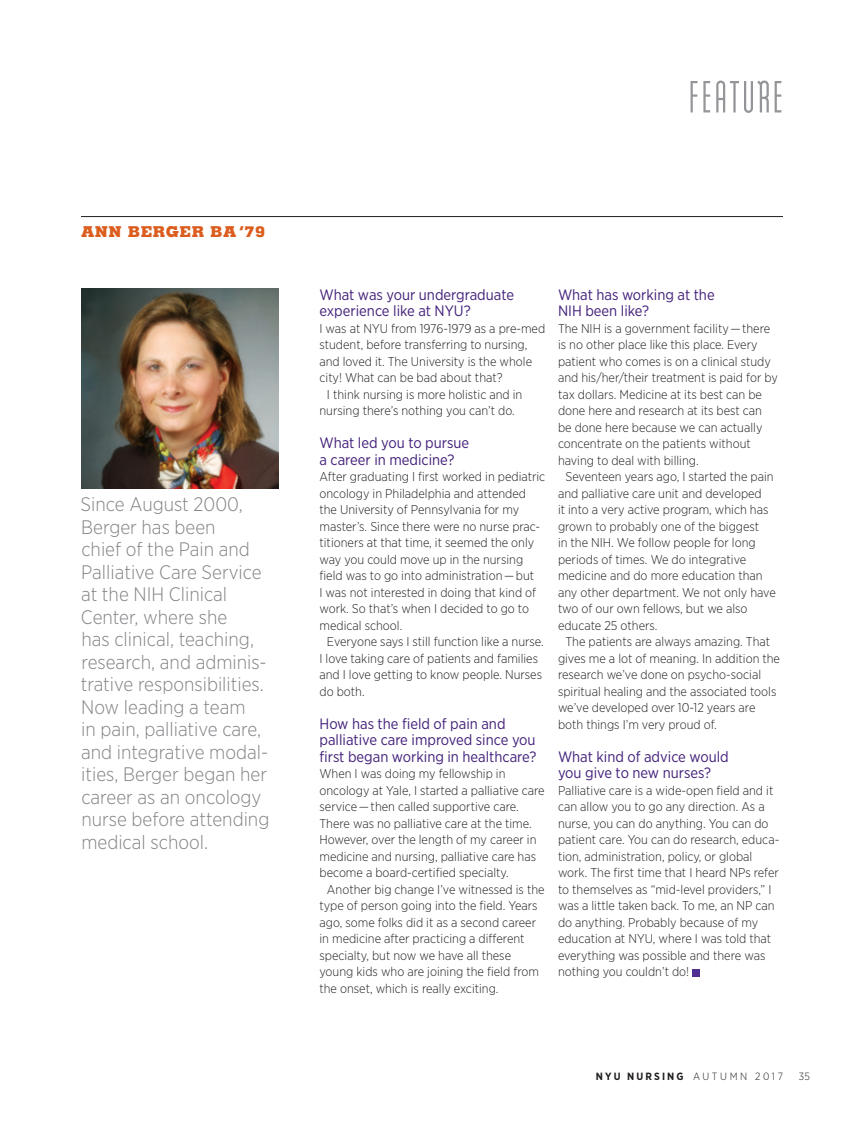
<style>
.page{position:relative;width:864px;height:1134px;background:#fff}
.page>*{position:absolute;margin:0;border:0;box-sizing:border-box;transform-origin:0 0}
.t1{font:54px "Modula";letter-spacing:.03em;color:#939598}
.t2{font:300 19.5px/22.5px "Gotham Narrow";color:#808285}
.t3{font:15px/16.5px "Gotham Narrow";color:#43217a}
.t4{font:800 15px "Memphis";letter-spacing:.03em;color:#db5c1c}
.t5{font:300 12.75px/16.5px "Gotham Narrow";color:#231f20}
.t6{font:700 10.5px "Gotham Narrow";letter-spacing:.2em;color:#231f20}
.t7{font:300 10.5px "Gotham Narrow";color:#231f20}
.s1{font-weight:300}
</style>
<div class="page">
<hr style="left:81px;top:216px;width:702px;height:1px;background:#231f20">
<div style="left:692px;top:969px;width:8px;height:7px;background:#502e92"></div>
<img style="left:81px;top:288px;width:198px;height:201px">
<p class="t4" style="left:81px;top:222px;width:186px">ANN BERGER BA ’79</p>
<p class="t2" style="left:81px;top:493px;width:190px">Since August 2000,<br>Berger has been<br>chief of the Pain and<br>Palliative Care Service at the NIH Clinical<br>Center, where she<br>has clinical, teaching, research, and adminis&shy;trative responsibilities.<br>Now leading a team<br>in pain, palliative care, and integrative modal&shy;ities, Berger began her career as an oncology nurse before attending medical school.</p>
<h1 class="t1" style="left:688px;top:74px;width:97px">FEATURE</h1>
<p class="t3" style="left:320px;top:286px;width:196px">What was your undergraduate experience like at NYU?</p>
<p class="t5" style="left:320px;top:320px;width:227px">I was at NYU from 1976-1979 as a pre-med</p>
<p class="t5" style="left:320px;top:336px;width:209px">student, before transferring to nursing,</p>
<p class="t5" style="left:320px;top:353px;width:214px">and loved it. The University is the whole</p>
<p class="t5" style="left:320px;top:369px;width:185px">city! What can be bad about that?</p>
<p class="t5" style="left:327px;top:386px;width:197px">I think nursing is more holistic and in</p>
<p class="t5" style="left:320px;top:402px;width:197px">nursing there’s nothing you can’t do.</p>
<p class="t3" style="left:320px;top:435px;width:151px">What led you to pursue a career in medicine?</p>
<p class="t5" style="left:320px;top:468px;width:227px">After graduating I first worked in pediatric</p>
<p class="t5" style="left:320px;top:485px;width:208px">oncology in Philadelphia and attended</p>
<p class="t5" style="left:320px;top:501px;width:201px">the University of Pennsylvania for my</p>
<p class="t5" style="left:320px;top:518px;width:222px">master’s. Since there were no nurse prac-</p>
<p class="t5" style="left:320px;top:534px;width:216px">titioners at that time, it seemed the only</p>
<p class="t5" style="left:320px;top:551px;width:205px">way you could move up in the nursing</p>
<p class="t5" style="left:320px;top:567px;width:216px">field was to go into administration — but</p>
<p class="t5" style="left:320px;top:584px;width:218px">I was not interested in doing that kind of</p>
<p class="t5" style="left:320px;top:600px;width:211px">work. So that’s when I decided to go to</p>
<p class="t5" style="left:320px;top:617px;width:84px">medical school.</p>
<p class="t5" style="left:327px;top:633px;width:218px">Everyone says I still function like a nurse.</p>
<p class="t5" style="left:320px;top:650px;width:220px">I love taking care of patients and families</p>
<p class="t5" style="left:320px;top:666px;width:224px">and I love getting to know people. Nurses</p>
<p class="t5" style="left:320px;top:683px;width:47px">do both.</p>
<p class="t3" style="left:320px;top:715px;width:218px">How has the field of pain and palliative care improved since you first began working in healthcare?</p>
<p class="t5" style="left:320px;top:765px;width:188px">When I was doing my fellowship in</p>
<p class="t5" style="left:320px;top:782px;width:227px">oncology at Yale, I started a palliative care</p>
<p class="t5" style="left:320px;top:798px;width:201px">service — then called supportive care.</p>
<p class="t5" style="left:320px;top:815px;width:214px">There was no palliative care at the time.</p>
<p class="t5" style="left:320px;top:831px;width:219px">However, over the length of my career in</p>
<p class="t5" style="left:320px;top:848px;width:218px">medicine and nursing, palliative care has</p>
<p class="t5" style="left:320px;top:864px;width:191px">become a board-certified specialty.</p>
<p class="t5" style="left:327px;top:881px;width:219px">Another big change I’ve witnessed is the</p>
<p class="t5" style="left:320px;top:897px;width:220px">type of person going into the field. Years</p>
<p class="t5" style="left:320px;top:914px;width:218px">ago, some folks did it as a second career</p>
<p class="t5" style="left:320px;top:930px;width:207px">in medicine after practicing a different</p>
<p class="t5" style="left:320px;top:947px;width:193px">specialty, but now we have all these</p>
<p class="t5" style="left:320px;top:963px;width:221px">young kids who are joining the field from</p>
<p class="t5" style="left:320px;top:980px;width:181px">the onset, which is really exciting.</p>
<p class="t3" style="left:558px;top:286px;width:158px">What has working at the<br>NIH been like?</p>
<p class="t5" style="left:558px;top:320px;width:214px">The NIH is a government facility — there</p>
<p class="t5" style="left:558px;top:336px;width:201px">is no other place like this place. Every</p>
<p class="t5" style="left:558px;top:353px;width:214px">patient who comes is on a clinical study</p>
<p class="t5" style="left:558px;top:369px;width:221px">and his/her/their treatment is paid for by</p>
<p class="t5" style="left:558px;top:386px;width:206px">tax dollars. Medicine at its best can be</p>
<p class="t5" style="left:558px;top:402px;width:206px">done here and research at its best can</p>
<p class="t5" style="left:558px;top:419px;width:206px">be done here because we can actually</p>
<p class="t5" style="left:558px;top:435px;width:194px">concentrate on the patients without</p>
<p class="t5" style="left:558px;top:452px;width:142px">having to deal with billing.</p>
<p class="t5" style="left:565px;top:468px;width:210px">Seventeen years ago, I started the pain</p>
<p class="t5" style="left:558px;top:485px;width:205px">and palliative care unit and developed</p>
<p class="t5" style="left:558px;top:501px;width:212px">it into a very active program, which has</p>
<p class="t5" style="left:558px;top:518px;width:203px">grown to probably one of the biggest</p>
<p class="t5" style="left:558px;top:534px;width:199px">in the NIH. We follow people for long</p>
<p class="t5" style="left:558px;top:551px;width:190px">periods of times. We do integrative</p>
<p class="t5" style="left:558px;top:567px;width:206px">medicine and do more education than</p>
<p class="t5" style="left:558px;top:584px;width:219px">any other department. We not only have</p>
<p class="t5" style="left:558px;top:600px;width:191px">two of our own fellows, but we also</p>
<p class="t5" style="left:558px;top:617px;width:101px">educate 25 others.</p>
<p class="t5" style="left:565px;top:633px;width:206px">The patients are always amazing. That</p>
<p class="t5" style="left:558px;top:650px;width:224px">gives me a lot of meaning. In addition the</p>
<p class="t5" style="left:558px;top:666px;width:205px">research we’ve done on psycho-social</p>
<p class="t5" style="left:558px;top:683px;width:220px">spiritual healing and the associated tools</p>
<p class="t5" style="left:558px;top:699px;width:199px">we’ve developed over 10-12 years are</p>
<p class="t5" style="left:558px;top:716px;width:160px">both things I’m very proud of.</p>
<p class="t3" style="left:558px;top:748px;width:172px">What kind of advice would you give to new nurses?</p>
<p class="t5" style="left:558px;top:782px;width:223px">Palliative care is a wide-open field and it can allow you to go any direction. As a nurse, you can do anything. You can do patient care. You can do research, educa&shy;tion, administration, policy, or global work. The first time that I heard NPs refer to themselves as “mid-level providers,” I was a little taken back. To me, an NP can do anything. Probably because of my education at NYU, where I was told that everything was possible and there was nothing you couldn’t do!</p>
<p class="t6" style="left:596px;top:1070px;width:189px">NYU NURSING <span class="s1">AUTUMN 2017</span></p>
<p class="t7" style="left:799px;top:1070px;width:13px">35</p>
</div>
